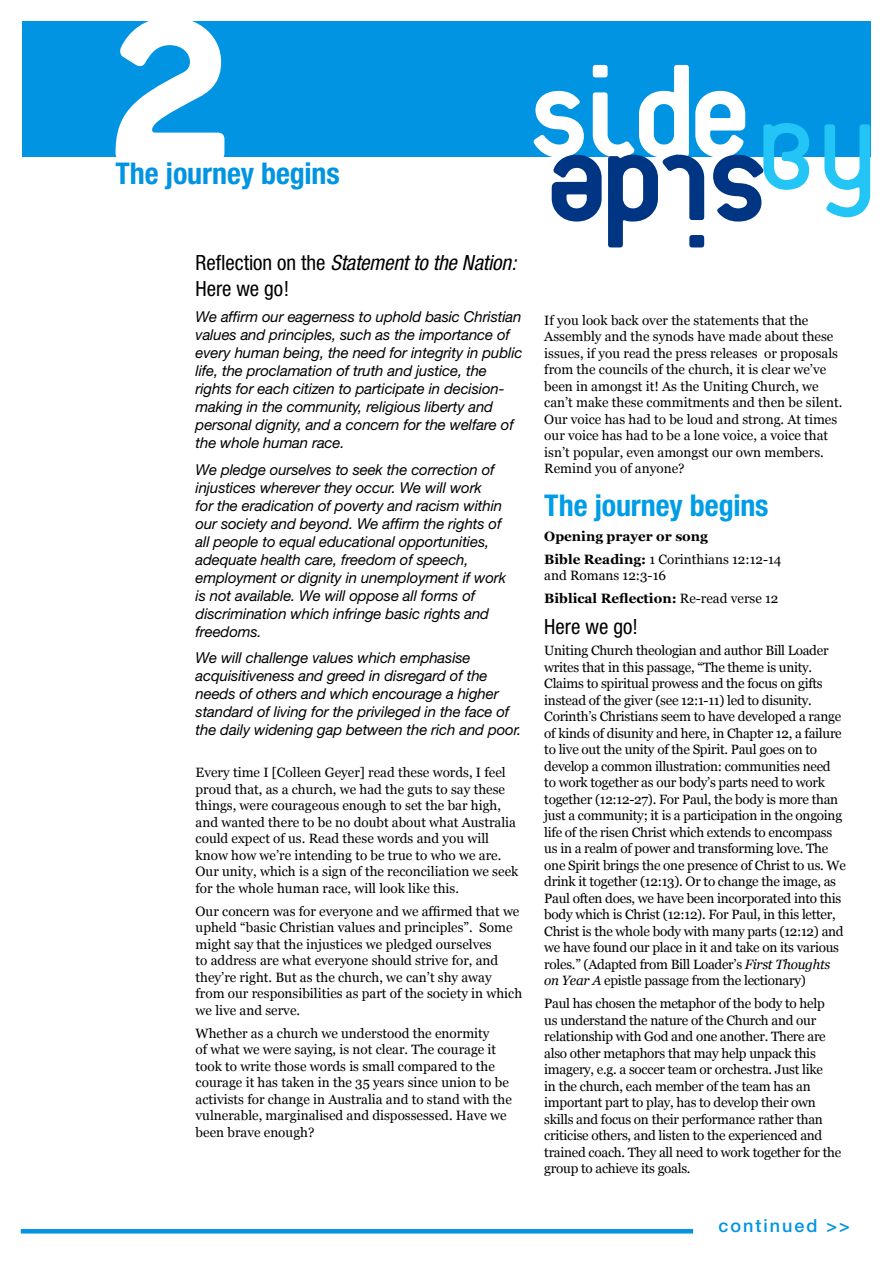
<style>
.page{position:relative;width:893px;height:1263px;background:#fff}
.page>*{position:absolute;margin:0;border:0;box-sizing:border-box;transform-origin:0 0}
.t1{font:700 condensed 30px "Helvetica Neue";letter-spacing:-.005em;color:#0094e2}
.t2{font:700 condensed 30px "Helvetica Neue";letter-spacing:-.005em;color:#009de7}
.t3{font:condensed 21px/25.2px "Helvetica Neue";color:#000}
.t4{font:500 18px "Helvetica Neue";letter-spacing:.11em;color:#0094e2}
.t5{font:italic 15px/18px "Helvetica Neue";letter-spacing:-.01em;color:#000}
.t6{font:13.5px/16.5px "Georgia";letter-spacing:-.02em;color:#000}
.t7{font:13.5px/16.5px "Georgia";color:#000}
.t8{font:700 13.5px/23px "Georgia";color:#000}
.s1{font-style:italic}
.s2{font-weight:400}
.s3{font-weight:700}
</style>
<div class="page">
<div style="left:22px;top:21px;width:849px;height:135px;background:#0094e2"></div>
<svg style="left:824px;top:124px;width:46px;height:93px"></svg>
<svg style="left:534px;top:65px;width:275px;height:182px"></svg>
<svg style="left:116px;top:21px;width:108px;height:136px"></svg>
<hr style="left:21px;top:1229px;width:672px;height:4px;background:#0094e2">
<h1 class="t1" style="left:116px;top:155px;width:226px">The journey begins</h1>
<h2 class="t3" style="left:196px;top:250px;width:322px">Reflection on the <span class="s1">Statement to the Nation:<br></span>Here we go!</h2>
<p class="t5" style="left:196px;top:308px;width:328px">We affirm our eagerness to uphold basic Christian values and principles, such as the importance of every human being, the need for integrity in public life, the proclamation of truth and justice, the rights for each citizen to participate in decision&shy;making in the community, religious liberty and personal dignity, and a concern for the welfare of the whole human race.</p>
<p class="t5" style="left:196px;top:460px;width:312px">We pledge ourselves to seek the correction of injustices wherever they occur. We will work<br>for the eradication of poverty and racism within our society and beyond. We affirm the rights of all people to equal educational opportunities, adequate health care, freedom of speech, employment or dignity in unemployment if work is not available. We will oppose all forms of discrimination which infringe basic rights and freedoms.</p>
<p class="t5" style="left:196px;top:649px;width:327px">We will challenge values which emphasise acquisitiveness and greed in disregard of the needs of others and which encourage a higher standard of living for the privileged in the face of the daily widening gap between the rich and poor.</p>
<p class="t7" style="left:196px;top:764px;width:324px">Every time I [Colleen Geyer] read these words, I feel proud that, as a church, we had the guts to say these things, were courageous enough to set the bar high, and wanted there to be no doubt about what Australia could expect of us. Read these words and you will know how we’re intending to be true to who we are.<br>Our unity, which is a sign of the reconciliation we seek for the whole human race, will look like this.</p>
<p class="t7" style="left:196px;top:903px;width:328px">Our concern was for everyone and we affirmed that we upheld “basic Christian values and principles”. Some might say that the injustices we pledged ourselves<br>to address are what everyone should strive for, and they’re right. But as the church, we can’t shy away from our responsibilities as part of the society in which we live and serve.</p>
<p class="t7" style="left:196px;top:1025px;width:318px">Whether as a church we understood the enormity<br>of what we were saying, is not clear. The courage it took to write those words is small compared to the courage it has taken in the 35 years since union to be activists for change in Australia and to stand with the vulnerable, marginalised and dispossessed. Have we been brave enough?</p>
<p class="t7" style="left:544px;top:312px;width:300px">If you look back over the statements that the Assembly and the synods have made about these issues, if you read the press releases or proposals from the councils of the church, it is clear we’ve been in amongst it! As the Uniting Church, we can’t make these commitments and then be silent.<br>Our voice has had to be loud and strong. At times our voice has had to be a lone voice, a voice that isn’t popular, even amongst our own members.<br>Remind you of anyone?</p>
<h1 class="t2" style="left:544px;top:487px;width:226px">The journey begins</h1>
<p class="t8" style="left:544px;top:525px;width:239px">Opening prayer or song<br>Bible Reading: <span class="s2">1 Corinthians 12:12-14</span></p>
<p class="t7" style="left:544px;top:564px;width:236px;line-height:23px">and Romans 12:3-16<br><span class="s3">Biblical Reflection:</span> Re-read verse 12</p>
<h2 class="t3" style="left:544px;top:614px;width:95px">Here we go!</h2>
<p class="t6" style="left:544px;top:642px;width:303px">Uniting Church theologian and author Bill Loader writes that in this passage, “The theme is unity.<br>Claims to spiritual prowess and the focus on gifts instead of the giver (see 12:1-11) led to disunity.<br>Corinth’s Christians seem to have developed a range of kinds of disunity and here, in Chapter 12, a failure to live out the unity of the Spirit. Paul goes on to develop a common illustration: communities need<br>to work together as our body’s parts need to work together (12:12-27). For Paul, the body is more than just a community; it is a participation in the ongoing life of the risen Christ which extends to encompass us in a realm of power and transforming love. The one Spirit brings the one presence of Christ to us. We drink it together (12:13). Or to change the image, as Paul often does, we have been incorporated into this body which is Christ (12:12). For Paul, in this letter, Christ is the whole body with many parts (12:12) and we have found our place in it and take on its various roles.” (Adapted from Bill Loader’s <span class="s1">First Thoughts on Year A</span> epistle passage from the lectionary)</p>
<p class="t6" style="left:544px;top:995px;width:298px">Paul has chosen the metaphor of the body to help us understand the nature of the Church and our relationship with God and one another. There are also other metaphors that may help unpack this imagery, e.g. a soccer team or orchestra. Just like<br>in the church, each member of the team has an important part to play, has to develop their own skills and focus on their performance rather than criticise others, and listen to the experienced and trained coach. They all need to work together for the group to achieve its goals.</p>
<h3 class="t4" style="left:719px;top:1215px;width:133px">continued &gt;&gt;</h3>
</div>
